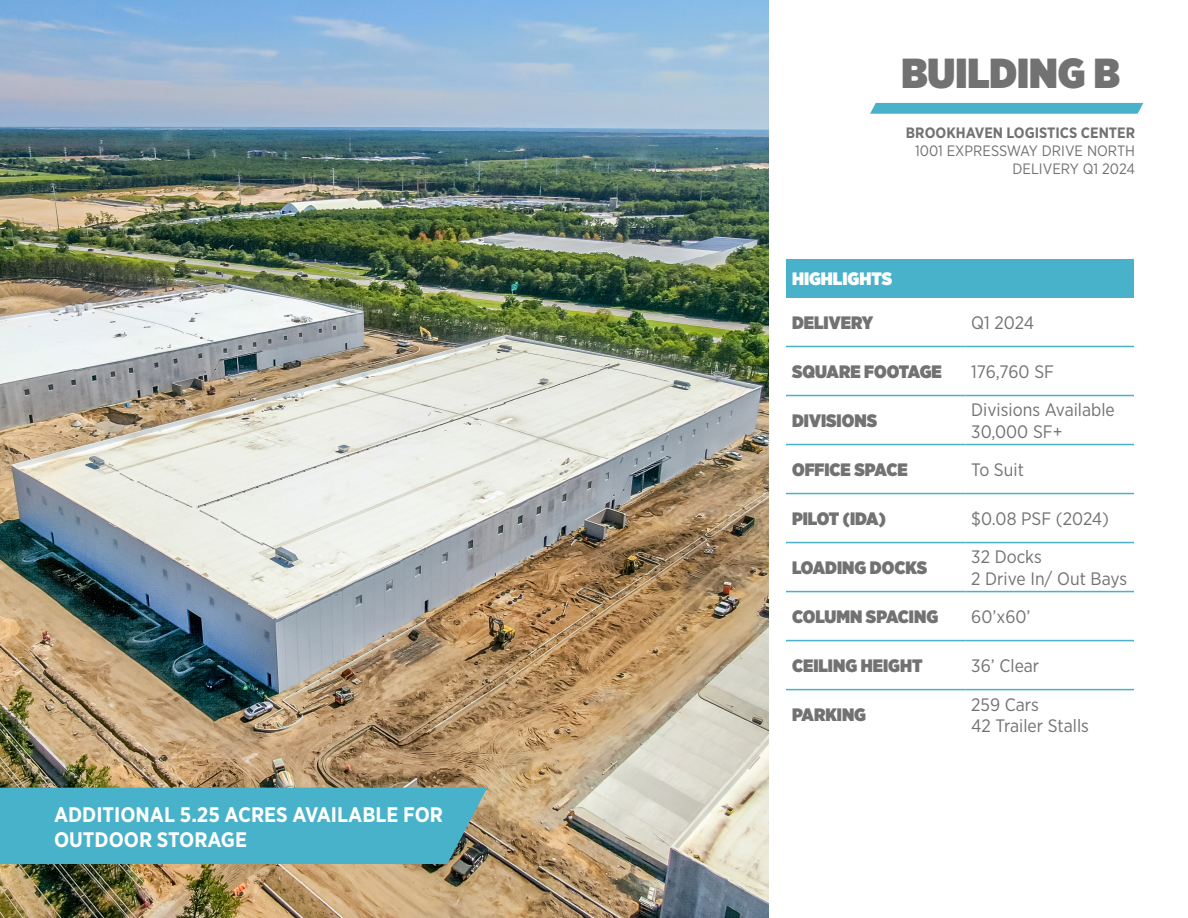
<style>
.page{position:relative;width:1188px;height:918px;background:#fff}
.page>*{position:absolute;margin:0;border:0;box-sizing:border-box;transform-origin:0 0}
.t1{font:900 42px "Gotham Narrow";color:#717271}
.t2{font:700 21px/25.2px "Gotham Narrow";color:#fff}
.t3{font:18px/21.6px "Gotham Narrow";color:#717271}
.t4{font:900 18px "Gotham Narrow";color:#717271}
.t5{font:900 18px "Gotham Narrow";color:#fff}
.t6{font:15px "Gotham Narrow";color:#717271}
.t7{font:700 15px "Gotham Narrow";color:#717271}
</style>
<div class="page">
<svg style="left:870px;top:103px;width:273px;height:11px;background:#50b5cc"></svg>
<img style="left:0;top:0;width:769px;height:918px">
<div style="left:0;top:788px;width:487px;height:76px;background:#48b2ca"></div>
<div style="left:786px;top:259px;width:348px;height:38px;background:#48b2ca"></div>
<hr style="left:786px;top:346px;width:179px;height:1px;background:#48b2ca">
<hr style="left:965px;top:346px;width:169px;height:1px;background:#48b2ca">
<hr style="left:786px;top:395px;width:179px;height:1px;background:#48b2ca">
<hr style="left:965px;top:395px;width:169px;height:1px;background:#48b2ca">
<hr style="left:786px;top:444px;width:179px;height:1px;background:#48b2ca">
<hr style="left:965px;top:444px;width:169px;height:1px;background:#48b2ca">
<hr style="left:786px;top:493px;width:179px;height:1px;background:#48b2ca">
<hr style="left:965px;top:493px;width:169px;height:1px;background:#48b2ca">
<hr style="left:786px;top:591px;width:179px;height:1px;background:#48b2ca">
<hr style="left:965px;top:591px;width:169px;height:1px;background:#48b2ca">
<hr style="left:786px;top:689px;width:179px;height:1px;background:#48b2ca">
<hr style="left:965px;top:689px;width:169px;height:1px;background:#48b2ca">
<hr style="left:786px;top:542px;width:179px;height:1px;background:#48b2ca">
<hr style="left:965px;top:542px;width:169px;height:1px;background:#48b2ca">
<hr style="left:786px;top:640px;width:179px;height:1px;background:#48b2ca">
<hr style="left:965px;top:640px;width:169px;height:1px;background:#48b2ca">
<p class="t2" style="left:54px;top:801px;width:391px">ADDITIONAL 5.25 ACRES AVAILABLE FOR<br>OUTDOOR STORAGE</p>
<p class="t1" style="left:901px;top:44px;width:220px">BUILDING B</p>
<p class="t7" style="left:906px;top:123px;width:231px">BROOKHAVEN LOGISTICS CENTER</p>
<p class="t6" style="left:915px;top:141px;width:222px">1001 EXPRESSWAY DRIVE NORTH</p>
<p class="t6" style="left:1013px;top:159px;width:124px">DELIVERY Q1 2024</p>
<p class="t5" style="left:792px;top:267px;width:102px">HIGHLIGHTS</p>
<p class="t4" style="left:792px;top:311px;width:83px">DELIVERY</p>
<p class="t3" style="left:971px;top:312px;width:64px">Q1 2024</p>
<p class="t4" style="left:792px;top:360px;width:151px">SQUARE FOOTAGE</p>
<p class="t3" style="left:971px;top:361px;width:84px">176,760 SF</p>
<p class="t4" style="left:792px;top:409px;width:87px">DIVISIONS</p>
<p class="t3" style="left:971px;top:399px;width:145px">Divisions Available<br>30,000 SF+</p>
<p class="t4" style="left:792px;top:458px;width:117px">OFFICE SPACE</p>
<p class="t3" style="left:971px;top:459px;width:54px">To Suit</p>
<p class="t4" style="left:792px;top:507px;width:95px">PILOT (IDA)</p>
<p class="t3" style="left:971px;top:508px;width:139px">$0.08 PSF (2024)</p>
<p class="t4" style="left:792px;top:556px;width:137px">LOADING DOCKS</p>
<p class="t3" style="left:971px;top:546px;width:72px">32 Docks</p>
<p class="t3" style="left:971px;top:568px;width:157px">2 Drive In/ Out Bays</p>
<p class="t4" style="left:792px;top:605px;width:148px">COLUMN SPACING</p>
<p class="t3" style="left:971px;top:606px;width:61px">60’x60’</p>
<p class="t4" style="left:792px;top:654px;width:132px">CEILING HEIGHT</p>
<p class="t3" style="left:971px;top:655px;width:70px">36’ Clear</p>
<p class="t4" style="left:792px;top:703px;width:76px">PARKING</p>
<p class="t3" style="left:971px;top:693px;width:69px">259 Cars</p>
<p class="t3" style="left:971px;top:715px;width:119px">42 Trailer Stalls</p>
</div>
